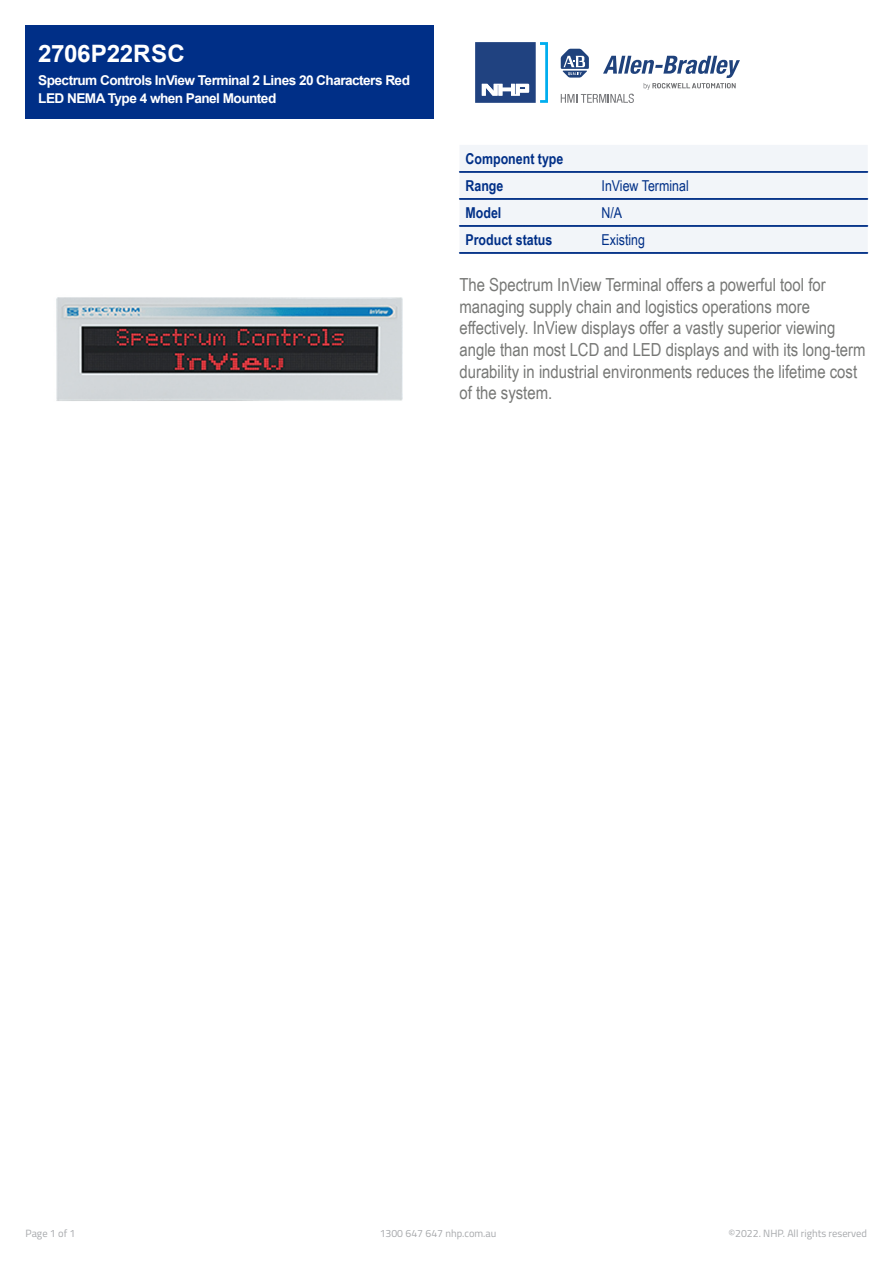
<style>
.page{position:relative;width:893px;height:1263px;background:#fff}
.page>*{position:absolute;margin:0;border:0;box-sizing:border-box;transform-origin:0 0}
.Item_Number{font:700 24px "Arial";color:#fff}
.t1{font:18px/21.6px "Arial Narrow";color:#777876}
.t2{font:700 15px/27px "Arial Narrow";color:#002f87}
.t3{font:15px "Arial Narrow";color:#002f87}
.Display_Name{font:700 13.5px/18px "Arial";letter-spacing:-.04em;color:#fff}
.t4{font:10.5px "Titillium";color:#a7a9ac}
</style>
<div class="page">
<div style="left:26px;top:26px;width:408px;height:93px;background:#002f87"></div>
<svg style="left:475px;top:42px;width:73px;height:61px"></svg>
<svg style="left:561px;top:49px;width:179px;height:54px"></svg>
<img style="left:56px;top:297px;width:347px;height:104px">
<svg style="left:459px;top:145px;width:409px;height:109px"></svg>
<p class="Item_Number" style="left:38px;top:37px;width:148px">2706P22RSC</p>
<p class="Display_Name" style="left:38px;top:71px;width:373px">Spectrum Controls InView Terminal 2 Lines 20 Characters Red<br>LED NEMA Type 4 when Panel Mounted</p>
<p class="t2" style="left:465px;top:144px;width:99px">Component type<br>Range</p>
<p class="t3" style="left:602px;top:174px;width:89px">InView Terminal</p>
<p class="t2" style="left:465px;top:198px;width:37px">Model</p>
<p class="t3" style="left:602px;top:201px;width:22px">N/A</p>
<p class="t2" style="left:465px;top:225px;width:88px">Product status</p>
<p class="t3" style="left:602px;top:228px;width:45px">Existing</p>
<p class="t1" style="left:459px;top:273px;width:407px">The Spectrum InView Terminal offers a powerful tool for managing supply chain and logistics operations more effectively. InView displays offer a vastly superior viewing angle than most LCD and LED displays and with its long-term durability in industrial environments reduces the lifetime cost of the system.</p>
<p class="t4" style="left:26px;top:1226px;width:51px">Page 1 of 1</p>
<p class="t4" style="left:380px;top:1226px;width:118px">1300 647 647 nhp.com.au</p>
<p class="t4" style="left:728px;top:1226px;width:140px">©2022. NHP. All rights reserved</p>
</div>
